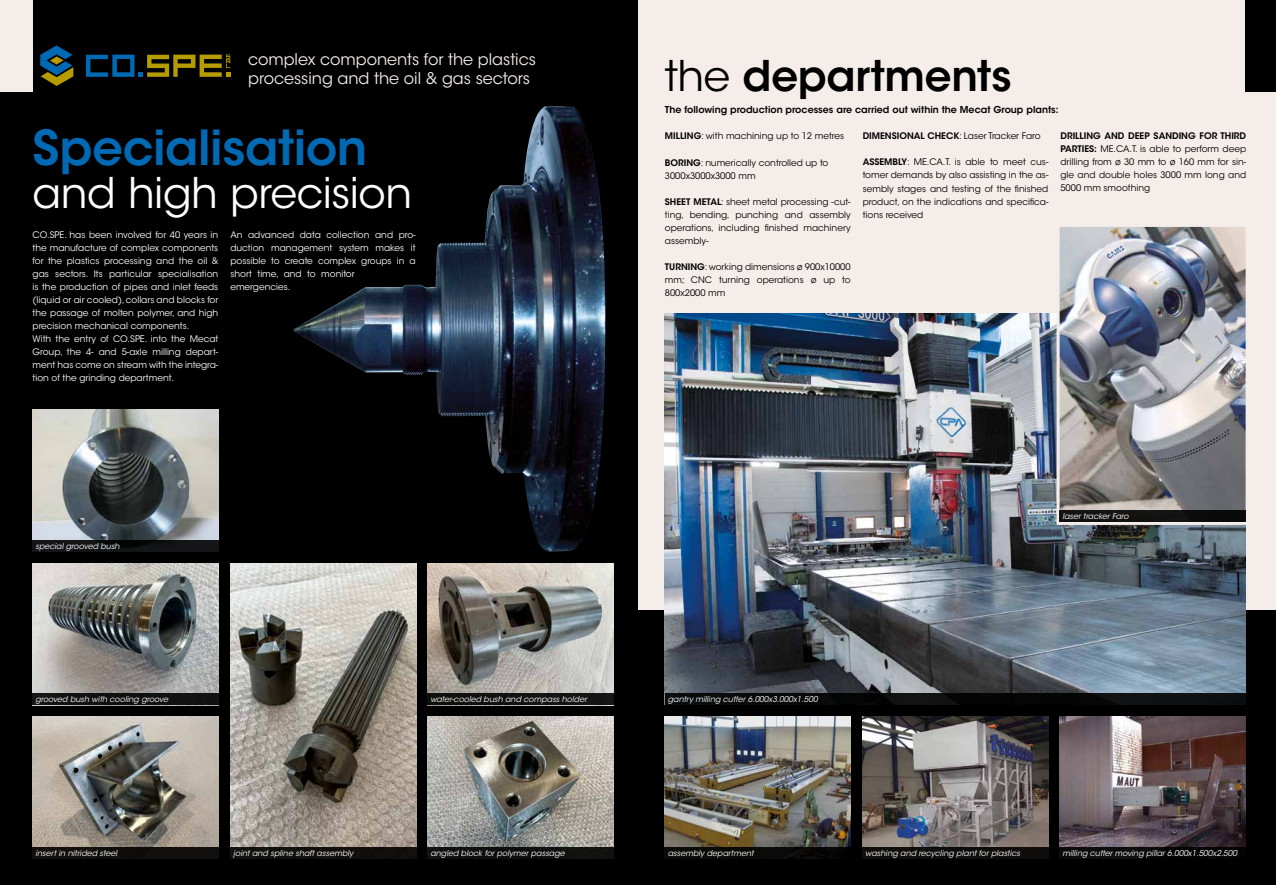
<style>
.page{position:relative;width:1276px;height:885px;background:#fff}
.page>*{position:absolute;margin:0;border:0;box-sizing:border-box;transform-origin:0 0}
.t1{font:600 48px "ITC Avant Garde Std";letter-spacing:-.01em;color:#0069b4}
.t2{font:42px "ITC Avant Garde Std";letter-spacing:-.01em;color:#fff}
.t3{font:600 42px "ITC Avant Garde Std";letter-spacing:-.005em;color:#000}
.t4{font:16px/19.2px "ITC Avant Garde Std";letter-spacing:-.005em;color:#f5edea}
.t5{font:600 9.5px "ITC Avant Garde Std";color:#000}
.t6{font:9px/13px "ITC Avant Garde Std";color:#000;text-align:justify}
.t7{font:9px/13px "ITC Avant Garde Std";color:#fff}
.t8{font:italic 8px "ITC Avant Garde Std";color:#fff}
.s1{font-weight:400}
.s2{font-weight:600}
</style>
<div class="page">
<svg style="left:0;top:0;width:638px;height:884px;background:#06080b"></svg>
<div style="left:638px;top:0;width:638px;height:884px;background:#000"></div>
<div style="left:638px;top:0;width:638px;height:609px;background:#f5edea"></div>
<div style="left:0;top:0;width:33px;height:91px;background:#f5edea"></div>
<img style="left:33px;top:716px;width:186px;height:130px">
<div style="left:33px;top:846px;width:186px;height:12px;background:#11100e"></div>
<div style="left:1245px;top:0;width:31px;height:91px;background:#000"></div>
<img style="left:665px;top:716px;width:186px;height:130px">
<div style="left:665px;top:846px;width:186px;height:12px;background:#0a0a09"></div>
<img style="left:33px;top:563px;width:186px;height:130px">
<div style="left:33px;top:693px;width:186px;height:12px;background:#111"></div>
<img style="left:33px;top:410px;width:186px;height:130px">
<svg style="left:33px;top:540px;width:186px;height:11px;background:#111213"></svg>
<img style="left:427px;top:563px;width:186px;height:130px">
<div style="left:427px;top:693px;width:186px;height:12px;background:#131212"></div>
<img style="left:427px;top:716px;width:186px;height:130px">
<div style="left:427px;top:846px;width:186px;height:12px;background:#0f0f0f"></div>
<img style="left:230px;top:563px;width:186px;height:283px">
<div style="left:230px;top:846px;width:186px;height:12px;background:#11100f"></div>
<img style="left:448px;top:113px;width:90px;height:131px">
<svg style="left:40px;top:45px;width:33px;height:41px"></svg>
<svg style="left:86px;top:55px;width:144px;height:22px;background:#374321"></svg>
<img style="left:1059px;top:716px;width:186px;height:130px">
<div style="left:1059px;top:846px;width:186px;height:12px;background:#0a090a"></div>
<img style="left:862px;top:716px;width:186px;height:130px">
<div style="left:862px;top:846px;width:186px;height:12px;background:#0e0e0d"></div>
<img style="left:665px;top:313px;width:580px;height:380px">
<div style="left:665px;top:693px;width:580px;height:11px;background:#0a0a0b"></div>
<img style="left:1055px;top:226px;width:191px;height:300px">
<div style="left:1059px;top:510px;width:186px;height:12px;background:#121111"></div>
<h3 class="t4" style="left:248px;top:49px;width:289px">complex components for the plastics processing and the oil &amp; gas sectors</h3>
<h1 class="t1" style="left:33px;top:117px;width:336px">Specialisation</h1>
<h2 class="t2" style="left:33px;top:167px;width:381px">and high precision</h2>
<p class="t7" style="left:33px;top:228px;width:187px">CO.SPE. has been involved for 40 years in the manufacture of complex components for the plastics processing and the oil &amp; gas sectors. Its particular specialisation is the production of pipes and inlet feeds (liquid or air cooled), collars and blocks for the passage of molten polymer, and high precision mechanical components.<br>With the entry of CO.SPE. into the Mecat Group, the 4- and 5-axle milling depart&shy;ment has come on stream with the integra&shy;tion of the grinding department.</p>
<p class="t7" style="left:230px;top:228px;width:187px">An advanced data collection and pro&shy;duction management system makes it possible to create complex groups in a short time, and to monitor emergencies.</p>
<p class="t8" style="left:35px;top:541px;width:86px">special grooved bush</p>
<p class="t8" style="left:35px;top:694px;width:134px">grooved bush with cooling groove</p>
<p class="t8" style="left:35px;top:847px;width:83px">insert in nitrided steel</p>
<p class="t8" style="left:233px;top:847px;width:122px">joint and spline shaft assembly</p>
<p class="t8" style="left:430px;top:694px;width:158px">water-cooled bush and compass holder</p>
<p class="t8" style="left:430px;top:847px;width:136px">angled block for polymer passage</p>
<h2 class="t3" style="left:665px;top:49px;width:348px"><span class="s1">the</span> departments</h2>
<p class="t5" style="left:665px;top:104px;width:395px">The following production processes are carried out within the Mecat Group plants:</p>
<p class="t6" style="left:665px;top:130px;width:181px"><span class="s2">MILLING</span>: with machining up to 12 metres</p>
<p class="t6" style="left:665px;top:156px;width:165px"><span class="s2">BORING</span>: numerically controlled up to<br>3000x3000x3000 mm</p>
<p class="t6" style="left:665px;top:195px;width:187px"><span class="s2">SHEET METAL</span>: sheet metal processing -cut&shy;ting, bending, punching and assembly operations, including finished machinery assembly-</p>
<p class="t6" style="left:665px;top:260px;width:187px"><span class="s2">TURNING</span>: working dimensions ø 900x10000 mm; CNC turning operations ø up to 800x2000 mm</p>
<p class="t6" style="left:1060px;top:130px;width:187px"><span class="s2">DRILLING AND DEEP SANDING FOR THIRD PARTIES:</span> ME.CA.T. is able to perform deep drilling from ø 30 mm to ø 160 mm for sin&shy;gle and double holes 3000 mm long and 5000 mm smoothing</p>
<p class="t6" style="left:862px;top:130px;width:179px"><span class="s2">DIMENSIONAL CHECK</span>: Laser Tracker Faro</p>
<p class="t6" style="left:862px;top:156px;width:187px"><span class="s2">ASSEMBLY</span>: ME.CA.T. is able to meet cus&shy;tomer demands by also assisting in the as&shy;sembly stages and testing of the finished product, on the indications and specifica&shy;tions received</p>
<p class="t8" style="left:668px;top:694px;width:151px">gantry milling cutter 6.000x3.000x1.500</p>
<p class="t8" style="left:1062px;top:511px;width:68px">laser tracker Faro</p>
<p class="t8" style="left:865px;top:847px;width:156px">washing and recycling plant for plastics</p>
<p class="t8" style="left:1062px;top:847px;width:176px">milling cutter moving pillar 6.000x1.500x2.500</p>
<p class="t8" style="left:668px;top:847px;width:87px">assembly department</p>
<p class="t8" style="left:865px;top:847px;width:49px">lorem ipsum</p>
</div>
